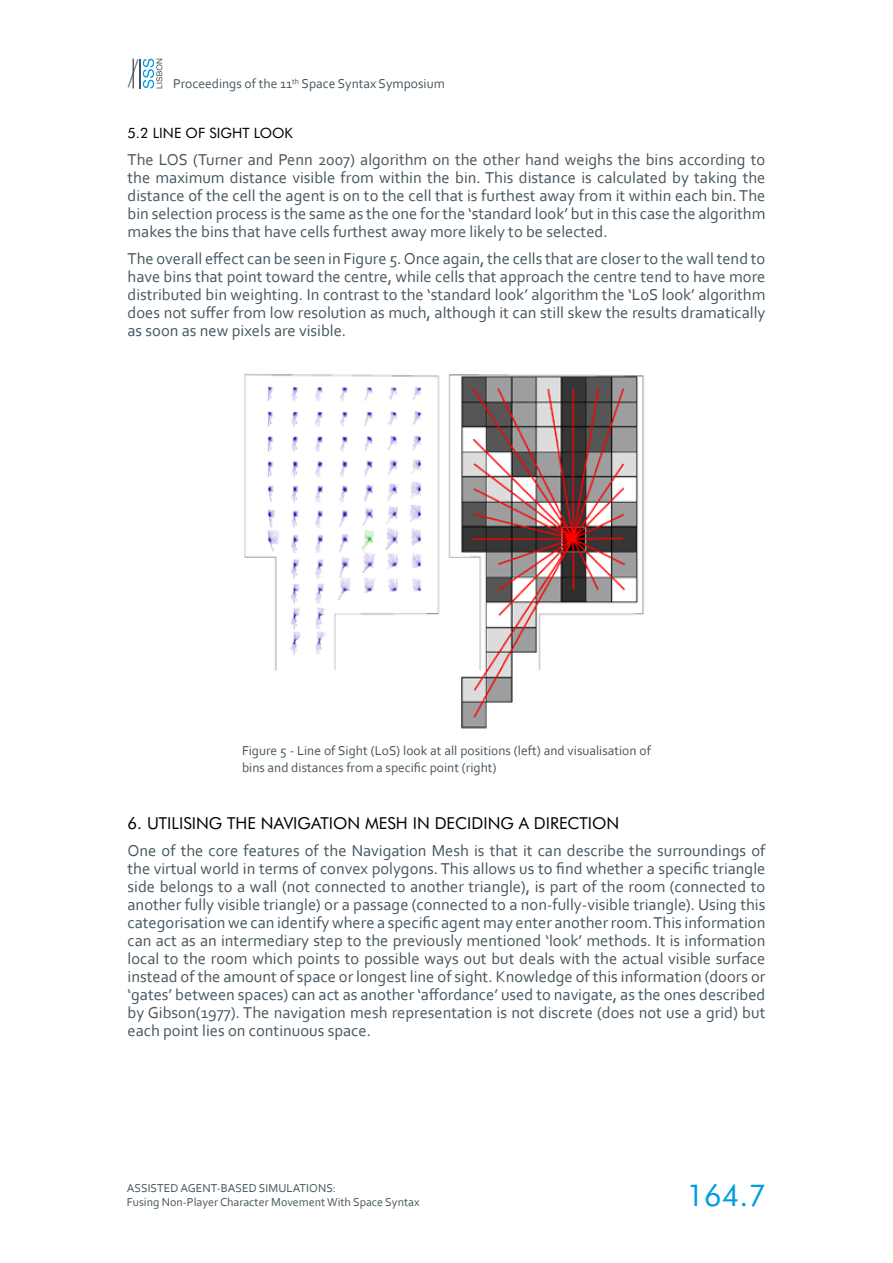
<style>
.page{position:relative;width:893px;height:1263px;background:#fff}
.page>*{position:absolute;margin:0;border:0;box-sizing:border-box;transform-origin:0 0}
.t1{font:30px "Futura BT";color:#009de0}
.t2{font:16.5px/18px "Corbel";color:#46555f;text-align:justify}
.t3{font:16.5px "Futura BT";color:#000}
.t4{font:14.25px "Futura BT";color:#000}
.t5{font:13.5px/16.2px "Corbel";color:#46555f}
.t6{font:12px/14.4px "Corbel";color:#46555f}
</style>
<div class="page">
<svg style="left:128px;top:59px;width:34px;height:29px"></svg>
<img style="left:244px;top:373px;width:400px;height:356px">
<p class="t5" style="left:173px;top:76px;width:273px">Proceedings of the 11<sup>th</sup> Space Syntax Symposium</p>
<p class="t4" style="left:128px;top:125px;width:167px">5.2 LINE OF SIGHT LOOK</p>
<p class="t2" style="left:128px;top:150px;width:639px">The LOS (Turner and Penn 2007) algorithm on the other hand weighs the bins according to the maximum distance visible from within the bin. This distance is calculated by taking the distance of the cell the agent is on to the cell that is furthest away from it within each bin. The bin selection process is the same as the one for the ‘standard look’ but in this case the algorithm makes the bins that have cells furthest away more likely to be selected.</p>
<p class="t2" style="left:128px;top:249px;width:639px">The overall effect can be seen in Figure 5. Once again, the cells that are closer to the wall tend to have bins that point toward the centre, while cells that approach the centre tend to have more distributed bin weighting. In contrast to the ‘standard look’ algorithm the ‘LoS look’ algorithm does not suffer from low resolution as much, although it can still skew the results dramatically as soon as new pixels are visible.</p>
<p class="t5" style="left:242px;top:742px;width:410px">Figure 5 - Line of Sight (LoS) look at all positions (left) and visualisation of bins and distances from a specific point (right)</p>
<p class="t3" style="left:128px;top:813px;width:493px">6. UTILISING THE NAVIGATION MESH IN DECIDING A DIRECTION</p>
<p class="t2" style="left:128px;top:841px;width:639px">One of the core features of the Navigation Mesh is that it can describe the surroundings of the virtual world in terms of convex polygons. This allows us to find whether a specific triangle side belongs to a wall (not connected to another triangle), is part of the room (connected to another fully visible triangle) or a passage (connected to a non-fully-visible triangle). Using this categorisation we can identify where a specific agent may enter another room. This information can act as an intermediary step to the previously mentioned ‘look’ methods. It is information local to the room which points to possible ways out but deals with the actual visible surface instead of the amount of space or longest line of sight. Knowledge of this information (doors or ‘gates’ between spaces) can act as another ‘affordance’ used to navigate, as the ones described by Gibson(1977). The navigation mesh representation is not discrete (does not use a grid) but each point lies on continuous space.</p>
<p class="t6" style="left:127px;top:1180px;width:294px">ASSISTED AGENT-BASED SIMULATIONS:<br>Fusing Non-Player Character Movement With Space Syntax</p>
<h1 class="t1" style="left:686px;top:1177px;width:81px">164.7</h1>
</div>
